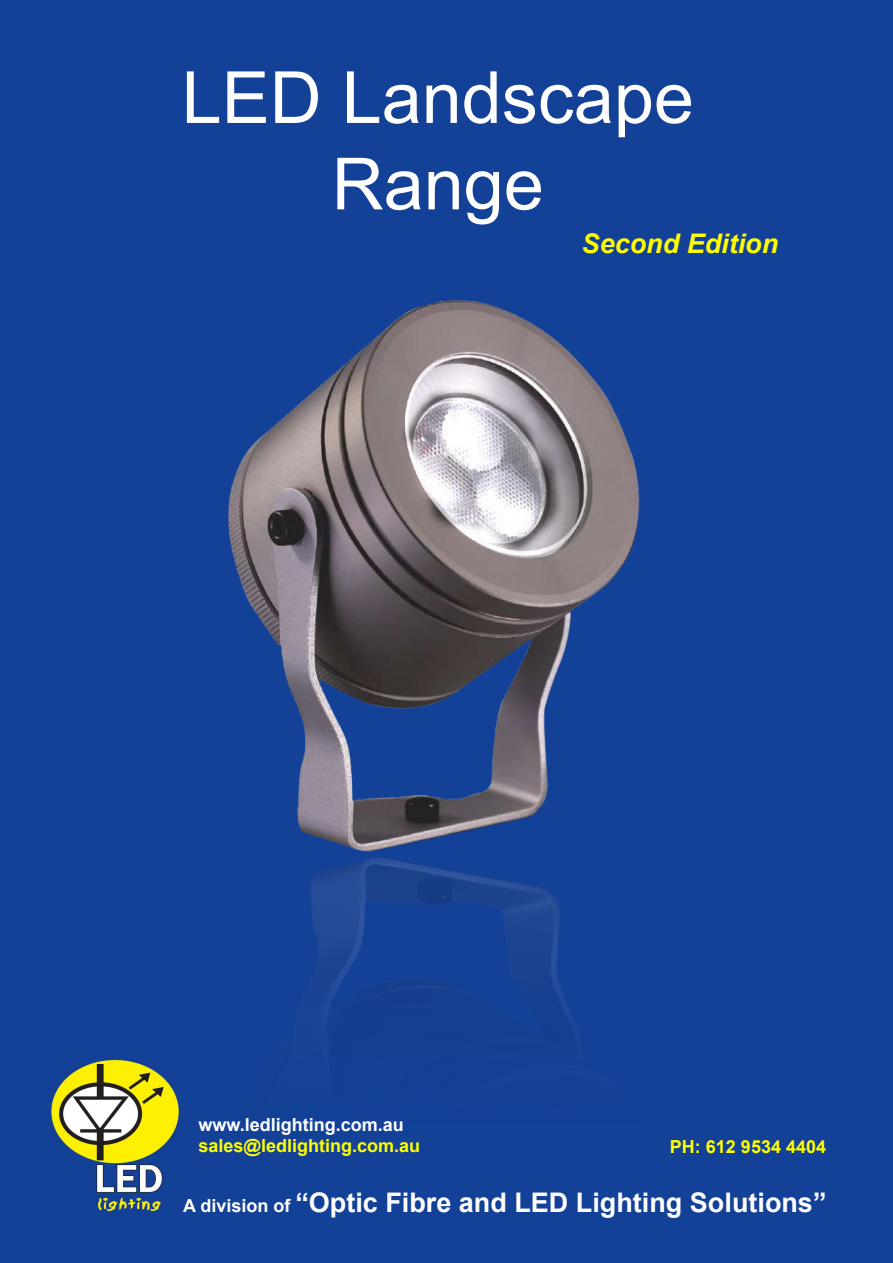
<style>
.page{position:relative;width:893px;height:1263px;background:#134197}
.page>*{position:absolute;margin:0;border:0;box-sizing:border-box;transform-origin:0 0}
.t1{font:72px/86.4px "Arial";color:#fff;text-align:center}
.t2{font:700 27px "Arial";color:#fff}
.t3{font:italic 700 27px "Arial";color:#ff0}
.t4{font:700 18px "Arial";color:#ff0}
.t5{font:700 18px "Arial";color:#fff}
.s1{font-size:18px}
</style>
<div class="page">
<img style="left:46px;top:1058px;width:138px;height:158px">
<img style="left:229px;top:300px;width:418px;height:824px">
<h1 class="t1" style="left:182px;top:54px;width:514px">LED Landscape<br>Range</h1>
<p class="t3" style="left:582px;top:226px;width:198px">Second Edition</p>
<p class="t5" style="left:198px;top:1112px;width:207px">www.ledlighting.com.au</p>
<p class="t4" style="left:198px;top:1133px;width:223px">sales@ledlighting.com.au</p>
<p class="t2" style="left:183px;top:1183px;width:645px"><span class="s1">A division of</span> “Optic Fibre and LED Lighting Solutions”</p>
<p class="t4" style="left:670px;top:1134px;width:158px">PH: 612 9534 4404</p>
</div>
